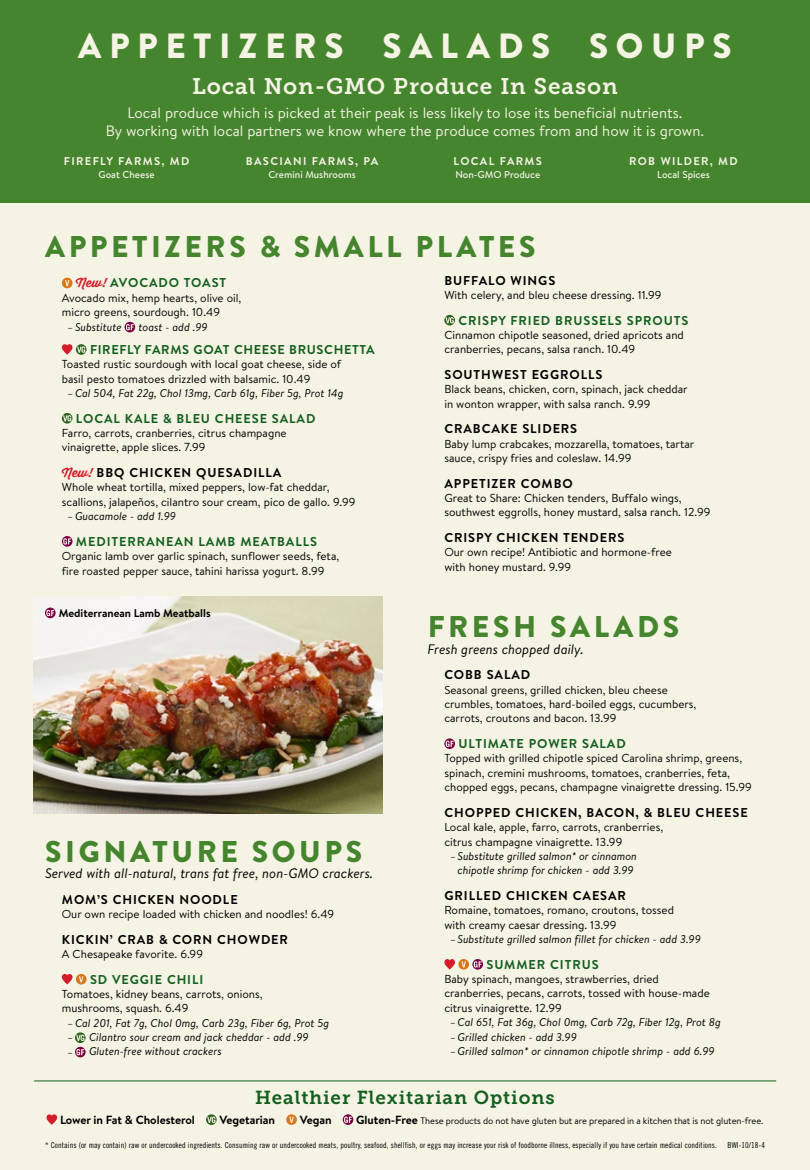
<style>
.page{position:relative;width:810px;height:1170px;background:#fff}
.page>*{position:absolute;margin:0;border:0;box-sizing:border-box;transform-origin:0 0}
.t1{font:900 35px "Brandon Grotesque";letter-spacing:.22em;color:#f5f3e4}
.t2{font:900 30px "Brandon Grotesque";letter-spacing:.12em;color:#45852e}
.t3{font:22.5px "Museo Slab 700";letter-spacing:.04em;color:#f5f3e4}
.t4{font:18.75px "Museo Slab 700";letter-spacing:.05em;color:#145f1f}
.t5{font:15px/18.8px "Brandon Text";color:#f5f3e4;text-align:center}
.t6{font:italic 13.75px "Brandon Text";color:#000}
.t7{font:700 12.75px "Brandon Text";letter-spacing:.07em;color:#000}
.t8{font:700 12.75px "Brandon Text";letter-spacing:.07em;color:#145f1f}
.t9{font:700 12.75px "Brandon Text";letter-spacing:.05em;color:#145f1f}
.t10{font:700 11.88px "Brandon Text";letter-spacing:-.005em;color:#000}
.t11{font:11.5px/14.4px "Brandon Text";color:#000}
.t12{font:italic 11.25px/14.4px "Brandon Text";color:#000;text-align:center}
.t13{font:700 11.25px "Brandon Text";letter-spacing:.12em;color:#f5f3e4}
.t14{font:700 11.25px "Brandon Text";color:#000}
.t15{font:500 10px "Brandon Text";color:#f5f3e4}
.t16{font:9.38px "Brandon Text";letter-spacing:-.01em;color:#000}
.t17{font:8.12px "Trade Gothic LT Std Cn 18";letter-spacing:.01em;color:#000}
.s1{font-family:"Thirsty Soft";font-size:12.5px;color:#d51c29}
.s2{font-weight:700;font-size:11.88px}
</style>
<div class="page">
<div style="left:0;top:90px;width:810px;height:1080px;background:#f5f3e4"></div>
<div style="left:0;top:0;width:810px;height:202px;background:#45852e"></div>
<svg style="left:62px;top:278px;width:11px;height:10px"></svg>
<svg style="left:125px;top:322px;width:10px;height:10px"></svg>
<svg style="left:62px;top:344px;width:25px;height:11px"></svg>
<svg style="left:62px;top:413px;width:11px;height:11px"></svg>
<svg style="left:62px;top:536px;width:11px;height:11px"></svg>
<svg style="left:444px;top:315px;width:11px;height:11px"></svg>
<svg style="left:444px;top:738px;width:11px;height:11px"></svg>
<svg style="left:444px;top:959px;width:39px;height:11px"></svg>
<svg style="left:62px;top:974px;width:25px;height:11px"></svg>
<svg style="left:75px;top:1032px;width:11px;height:25px"></svg>
<img style="left:34px;top:596px;width:348px;height:218px">
<svg style="left:45px;top:608px;width:11px;height:10px"></svg>
<svg style="left:46px;top:1114px;width:11px;height:11px"></svg>
<svg style="left:206px;top:1114px;width:11px;height:11px"></svg>
<svg style="left:286px;top:1114px;width:11px;height:11px"></svg>
<svg style="left:343px;top:1114px;width:10px;height:11px"></svg>
<hr style="left:34px;top:1081px;width:742px;height:1px;background:#145f1f">
<h1 class="t1" style="left:78px;top:21px;width:655px">APPETIZERS SALADS SOUPS</h1>
<h3 class="t3" style="left:192px;top:74px;width:427px">Local Non-GMO Produce In Season</h3>
<h3 class="t5" style="left:106px;top:103px;width:600px">Local produce which is picked at their peak is less likely to lose its beneficial nutrients.<br>By working with local partners we know where the produce comes from and how it is grown.</h3>
<p class="t13" style="left:64px;top:154px;width:127px">FIREFLY FARMS, MD</p>
<p class="t15" style="left:99px;top:168px;width:57px">Goat Cheese</p>
<p class="t13" style="left:246px;top:154px;width:134px">BASCIANI FARMS, PA</p>
<p class="t15" style="left:268px;top:168px;width:89px">Cremini Mushrooms</p>
<p class="t13" style="left:454px;top:154px;width:90px">LOCAL FARMS</p>
<p class="t15" style="left:455px;top:168px;width:86px">Non-GMO Produce</p>
<p class="t13" style="left:629px;top:154px;width:110px">ROB WILDER, MD</p>
<p class="t15" style="left:657px;top:168px;width:54px">Local Spices</p>
<h2 class="t2" style="left:45px;top:226px;width:492px">APPETIZERS &amp; SMALL PLATES</h2>
<p class="t8" style="left:76px;top:274px;width:152px"><span class="s1">New!</span> AVOCADO TOAST</p>
<p class="t11" style="left:62px;top:290px;width:181px">Avocado mix, hemp hearts, olive oil, micro greens, sourdough. 10.49</p>
<p class="t12" style="left:68px;top:319px;width:56px">– Substitute</p>
<p class="t12" style="left:139px;top:319px;width:71px">toast - add .99</p>
<p class="t9" style="left:90px;top:341px;width:286px">FIREFLY FARMS GOAT CHEESE BRUSCHETTA</p>
<p class="t11" style="left:62px;top:357px;width:281px">Toasted rustic sourdough with local goat cheese, side of basil pesto tomatoes drizzled with balsamic. 10.49</p>
<p class="t12" style="left:68px;top:386px;width:277px">– Cal 504, Fat 22g, Chol 13mg, Carb 61g, Fiber 5g, Prot 14g</p>
<p class="t8" style="left:76px;top:409px;width:241px">LOCAL KALE &amp; BLEU CHEESE SALAD</p>
<p class="t11" style="left:62px;top:425px;width:226px">Farro, carrots, cranberries, citrus champagne vinaigrette, apple slices. 7.99</p>
<p class="t7" style="left:62px;top:464px;width:221px"><span class="s1">New!</span> BBQ CHICKEN QUESADILLA</p>
<p class="t11" style="left:62px;top:480px;width:295px">Whole wheat tortilla, mixed peppers, low-fat cheddar, scallions, jalapeños, cilantro sour cream, pico de gallo. 9.99</p>
<p class="t12" style="left:68px;top:509px;width:110px">– Guacamole - add 1.99</p>
<p class="t8" style="left:76px;top:532px;width:243px">MEDITERRANEAN LAMB MEATBALLS</p>
<p class="t11" style="left:62px;top:549px;width:279px">Organic lamb over garlic spinach, sunflower seeds, feta, fire roasted pepper sauce, tahini harissa yogurt. 8.99</p>
<p class="t7" style="left:444px;top:271px;width:112px">BUFFALO WINGS</p>
<p class="t11" style="left:444px;top:287px;width:219px">With celery, and bleu cheese dressing. 11.99</p>
<p class="t8" style="left:458px;top:311px;width:231px">CRISPY FRIED BRUSSELS SPROUTS</p>
<p class="t11" style="left:444px;top:327px;width:241px">Cinnamon chipotle seasoned, dried apricots and cranberries, pecans, salsa ranch. 10.49</p>
<p class="t7" style="left:444px;top:366px;width:160px">SOUTHWEST EGGROLLS</p>
<p class="t11" style="left:444px;top:382px;width:245px">Black beans, chicken, corn, spinach, jack cheddar in wonton wrapper, with salsa ranch. 9.99</p>
<p class="t7" style="left:444px;top:420px;width:134px">CRABCAKE SLIDERS</p>
<p class="t11" style="left:444px;top:436px;width:251px">Baby lump crabcakes, mozzarella, tomatoes, tartar sauce, crispy fries and coleslaw. 14.99</p>
<p class="t7" style="left:444px;top:474px;width:130px">APPETIZER COMBO</p>
<p class="t11" style="left:444px;top:491px;width:268px">Great to Share: Chicken tenders, Buffalo wings, southwest eggrolls, honey mustard, salsa ranch. 12.99</p>
<p class="t7" style="left:444px;top:529px;width:182px">CRISPY CHICKEN TENDERS</p>
<p class="t11" style="left:444px;top:545px;width:229px">Our own recipe! Antibiotic and hormone-free with honey mustard. 9.99</p>
<p class="t14" style="left:59px;top:606px;width:153px">Mediterranean Lamb Meatballs</p>
<h2 class="t2" style="left:45px;top:830px;width:318px">SIGNATURE SOUPS</h2>
<p class="t6" style="left:45px;top:864px;width:330px">Served with all-natural, trans fat free, non-GMO crackers.</p>
<p class="t7" style="left:62px;top:890px;width:177px">MOM’S CHICKEN NOODLE</p>
<p class="t11" style="left:62px;top:906px;width:274px">Our own recipe loaded with chicken and noodles! 6.49</p>
<p class="t7" style="left:62px;top:930px;width:228px">KICKIN’ CRAB &amp; CORN CHOWDER</p>
<p class="t11" style="left:62px;top:946px;width:143px">A Chesapeake favorite. 6.99</p>
<p class="t8" style="left:90px;top:970px;width:115px">SD VEGGIE CHILI</p>
<p class="t11" style="left:62px;top:986px;width:202px">Tomatoes, kidney beans, carrots, onions, mushrooms, squash. 6.49</p>
<p class="t12" style="left:68px;top:1015px;width:263px">– Cal 201, Fat 7g, Chol 0mg, Carb 23g, Fiber 6g, Prot 5g</p>
<p class="t12" style="left:68px;top:1030px;width:243px">– Cilantro sour cream and jack cheddar - add .99</p>
<p class="t12" style="left:67px;top:1044px;width:156px">– Gluten-free without crackers</p>
<h2 class="t2" style="left:428px;top:606px;width:253px">FRESH SALADS</h2>
<p class="t6" style="left:428px;top:640px;width:158px">Fresh greens chopped daily.</p>
<p class="t7" style="left:444px;top:666px;width:87px">COBB SALAD</p>
<p class="t11" style="left:444px;top:682px;width:253px">Seasonal greens, grilled chicken, bleu cheese crumbles, tomatoes, hard-boiled eggs, cucumbers, carrots, croutons and bacon. 13.99</p>
<p class="t8" style="left:458px;top:735px;width:169px">ULTIMATE POWER SALAD</p>
<p class="t11" style="left:444px;top:751px;width:309px">Topped with grilled chipotle spiced Carolina shrimp, greens, spinach, cremini mushrooms, tomatoes, cranberries, feta, chopped eggs, pecans, champagne vinaigrette dressing. 15.99</p>
<p class="t7" style="left:444px;top:804px;width:305px">CHOPPED CHICKEN, BACON, &amp; BLEU CHEESE</p>
<p class="t11" style="left:444px;top:820px;width:220px">Local kale, apple, farro, carrots, cranberries, citrus champagne vinaigrette. 13.99</p>
<p class="t12" style="left:450px;top:849px;width:189px">– Substitute grilled salmon* or cinnamon chipotle shrimp for chicken - add 3.99</p>
<p class="t7" style="left:444px;top:887px;width:183px">GRILLED CHICKEN CAESAR</p>
<p class="t11" style="left:444px;top:903px;width:231px">Romaine, tomatoes, romano, croutons, tossed with creamy caesar dressing. 13.99</p>
<p class="t12" style="left:450px;top:932px;width:252px">– Substitute grilled salmon fillet for chicken - add 3.99</p>
<p class="t8" style="left:487px;top:955px;width:114px">SUMMER CITRUS</p>
<p class="t11" style="left:444px;top:972px;width:267px">Baby spinach, mangoes, strawberries, dried cranberries, pecans, carrots, tossed with house-made citrus vinaigrette. 12.99</p>
<p class="t12" style="left:450px;top:1015px;width:272px">– Cal 651, Fat 36g, Chol 0mg, Carb 72g, Fiber 12g, Prot 8g</p>
<p class="t12" style="left:450px;top:1029px;width:128px">– Grilled chicken - add 3.99</p>
<p class="t12" style="left:450px;top:1044px;width:266px">– Grilled salmon* or cinnamon chipotle shrimp - add 6.99</p>
<h3 class="t4" style="left:255px;top:1087px;width:301px">Healthier Flexitarian Options</h3>
<p class="t10" style="left:60px;top:1112px;width:136px">Lower in Fat &amp; Cholesterol</p>
<p class="t10" style="left:220px;top:1112px;width:57px">Vegetarian</p>
<p class="t10" style="left:300px;top:1112px;width:33px">Vegan</p>
<p class="t16" style="left:356px;top:1114px;width:409px"><span class="s2">Gluten-Free</span> These products do not have gluten but are prepared in a kitchen that is not gluten-free.</p>
<p class="t17" style="left:45px;top:1140px;width:673px">* Contains (or may contain) raw or undercooked ingredients. Consuming raw or undercooked meats, poultry, seafood, shellfish, or eggs may increase your risk of foodborne illness, especially if you have certain medical conditions.</p>
<p class="t17" style="left:728px;top:1140px;width:39px">BWI-10/18-4</p>
</div>
